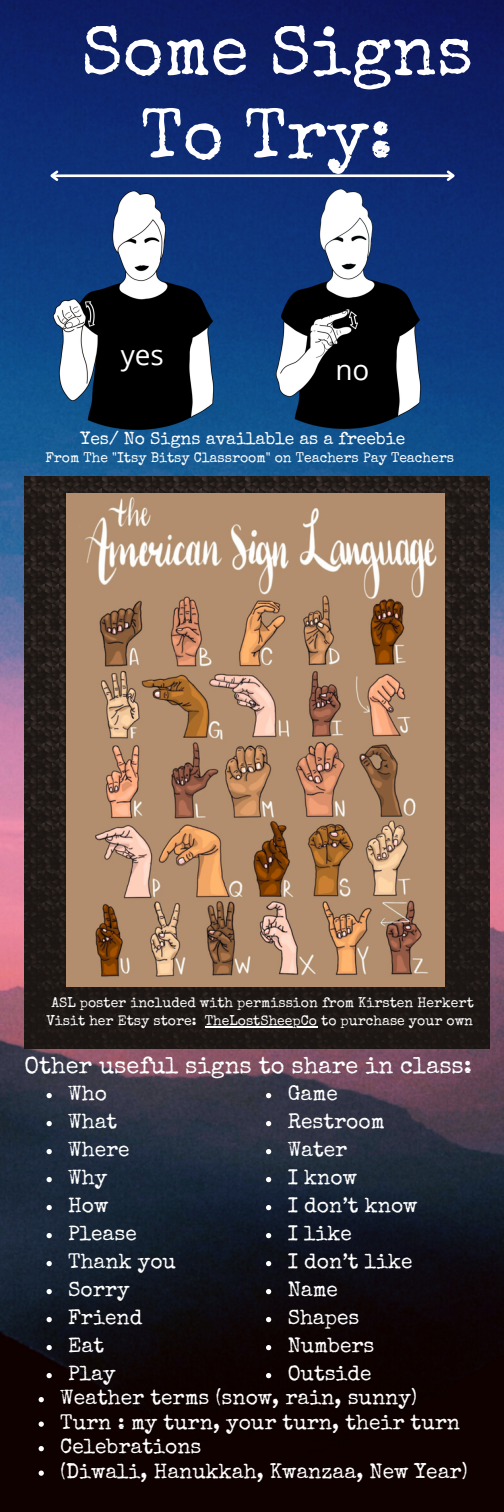
<style>
.page{position:relative;width:504px;height:1512px;background:#fff}
.page>*{position:absolute;margin:0;border:0;box-sizing:border-box;transform-origin:0 0}
.t1{font:70.35px/84px "Special Elite";color:#fff;text-align:center}
.t2{font:28px "Open Sans";color:#fff}
.t3{font:23.8px "Special Elite";color:#fff}
.t4{font:21px/28px "Special Elite";color:#fff}
.t5{font:17.5px "Special Elite";color:#fff}
.t6{font:14px/18.9px "Special Elite";color:#fff;text-align:center}
</style>
<div class="page">
<img style="left:0;top:0;width:504px;height:1512px">
<img style="left:264px;top:176px;width:207px;height:254px">
<img style="left:10px;top:177px;width:254px;height:255px">
<hr style="left:52px;top:174px;width:401px;height:3px;background:#fff">
<svg style="left:47px;top:168px;width:14px;height:15px"></svg>
<svg style="left:444px;top:168px;width:14px;height:15px"></svg>
<img style="left:25px;top:476px;width:464px;height:573px">
<svg style="left:47px;top:1093px;width:5px;height:5px"></svg>
<svg style="left:47px;top:1121px;width:5px;height:5px"></svg>
<svg style="left:47px;top:1149px;width:5px;height:5px"></svg>
<svg style="left:47px;top:1177px;width:5px;height:5px"></svg>
<svg style="left:47px;top:1205px;width:5px;height:5px"></svg>
<svg style="left:47px;top:1233px;width:5px;height:5px"></svg>
<svg style="left:47px;top:1261px;width:5px;height:5px"></svg>
<svg style="left:47px;top:1289px;width:5px;height:5px"></svg>
<svg style="left:47px;top:1317px;width:5px;height:5px"></svg>
<svg style="left:47px;top:1345px;width:5px;height:5px"></svg>
<svg style="left:47px;top:1373px;width:5px;height:5px"></svg>
<svg style="left:266px;top:1093px;width:5px;height:5px"></svg>
<svg style="left:266px;top:1121px;width:5px;height:5px"></svg>
<svg style="left:266px;top:1149px;width:5px;height:5px"></svg>
<svg style="left:266px;top:1177px;width:5px;height:5px"></svg>
<svg style="left:266px;top:1205px;width:5px;height:5px"></svg>
<svg style="left:266px;top:1233px;width:5px;height:5px"></svg>
<svg style="left:266px;top:1261px;width:5px;height:5px"></svg>
<svg style="left:266px;top:1289px;width:5px;height:5px"></svg>
<svg style="left:266px;top:1317px;width:5px;height:5px"></svg>
<svg style="left:266px;top:1345px;width:5px;height:5px"></svg>
<svg style="left:266px;top:1373px;width:5px;height:5px"></svg>
<svg style="left:39px;top:1397px;width:5px;height:5px"></svg>
<svg style="left:39px;top:1422px;width:5px;height:5px"></svg>
<svg style="left:39px;top:1446px;width:5px;height:5px"></svg>
<svg style="left:39px;top:1471px;width:5px;height:5px"></svg>
<img style="left:67px;top:493px;width:378px;height:494px">
<hr style="left:205px;top:1027px;width:112px;height:1px;background:#fff">
<h1 class="t1" style="left:81px;top:17px;width:393px">Some Signs<br>To Try:</h1>
<h2 class="t2" style="left:121px;top:335px;width:45px">yes</h2>
<h2 class="t2" style="left:335px;top:350px;width:36px">no</h2>
<p class="t5" style="left:81px;top:432px;width:326px">Yes/ No Signs available as a freebie</p>
<p class="t6" style="left:45px;top:449px;width:410px">From The "Itsy Bitsy Classroom" on Teachers Pay Teachers</p>
<p class="t6" style="left:46px;top:994px;width:429px">ASL poster included with permission from Kirsten Herkert<br>Visit her Etsy store: TheLostSheepCo to purchase your own</p>
<p class="t3" style="left:25px;top:1057px;width:449px">Other useful signs to share in class:</p>
<p class="t4" style="left:68px;top:1082px;width:109px">Who<br>What<br>Where<br>Why<br>How<br>Please<br>Thank you<br>Sorry<br>Friend<br>Eat<br>Play</p>
<p class="t4" style="left:288px;top:1082px;width:131px">Game<br>Restroom<br>Water<br>I know<br>I don’t know<br>I like<br>I don’t like<br>Name<br>Shapes<br>Numbers<br>Outside</p>
<p class="t4" style="left:60px;top:1388px;width:409px;line-height:24.5px">Weather terms (snow, rain, sunny)<br>Turn : my turn, your turn, their turn<br>Celebrations<br>(Diwali, Hanukkah, Kwanzaa, New Year)</p>
</div>
